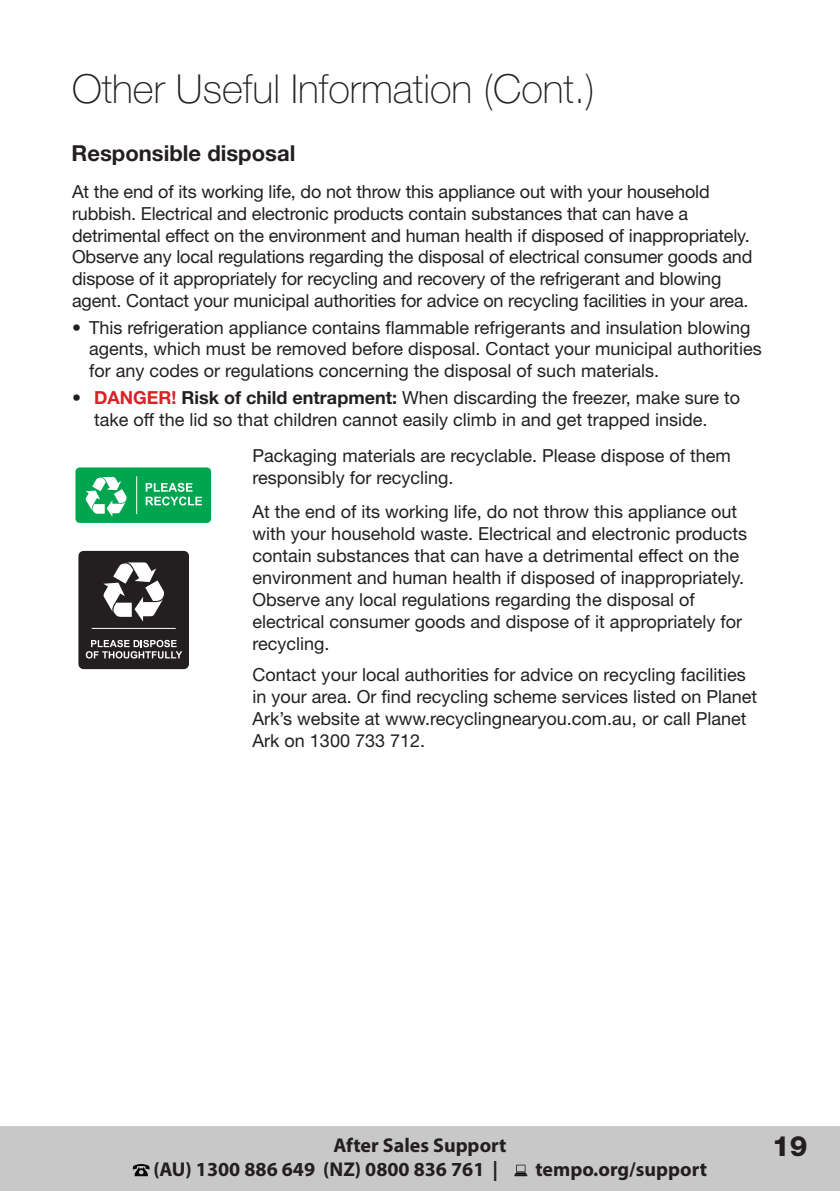
<style>
.page{position:relative;width:840px;height:1191px;background:#fff}
.page>*{position:absolute;margin:0;border:0;box-sizing:border-box;transform-origin:0 0}
.t1{font:100 40px "Helvetica Neue";color:#231f20}
.t2{font:800 28px "Helvetica Neue";color:#231f20}
.t3{font:700 22px "Helvetica Neue";color:#231f20}
.t4{font:700 20px/24px "Myriad Pro";color:#231f20}
.t5{font:18px/22px "Helvetica Neue";color:#231f20}
.s1{font-weight:700}
.s2{font-weight:700;color:#da2128}
</style>
<div class="page">
<div style="left:0;top:1126px;width:839px;height:65px;background:#c8c8c9"></div>
<svg style="left:133px;top:1164px;width:17px;height:12px"></svg>
<svg style="left:514px;top:1164px;width:13px;height:12px"></svg>
<div style="left:78px;top:551px;width:111px;height:118px;background:#231f20;border-radius:5px"></div>
<hr style="left:92px;top:628px;width:84px;height:1px;background:#fff">
<svg style="left:103px;top:562px;width:61px;height:59px"></svg>
<svg style="left:86px;top:640px;width:96px;height:18px"></svg>
<div style="left:75px;top:467px;width:136px;height:56px;background:#00a54f;border-radius:4px"></div>
<hr style="left:136px;top:476px;width:1px;height:38px;background:#fff">
<svg style="left:85px;top:477px;width:41px;height:40px"></svg>
<svg style="left:146px;top:483px;width:56px;height:22px"></svg>
<h1 class="t1" style="left:72px;top:66px;width:524px">Other Useful Information (Cont.)</h1>
<p class="t3" style="left:72px;top:140px;width:225px">Responsible disposal</p>
<p class="t5" style="left:72px;top:181px;width:681px">At the end of its working life, do not throw this appliance out with your household rubbish. Electrical and electronic products contain substances that can have a detrimental effect on the environment and human health if disposed of inappropriately.<br>Observe any local regulations regarding the disposal of electrical consumer goods and dispose of it appropriately for recycling and recovery of the refrigerant and blowing agent. Contact your municipal authorities for advice on recycling facilities in your area.</p>
<p class="t5" style="left:89px;top:316px;width:673px;text-indent:-17px">• This refrigeration appliance contains flammable refrigerants and insulation blowing agents, which must be removed before disposal. Contact your municipal authorities for any codes or regulations concerning the disposal of such materials.</p>
<p class="t5" style="left:72px;top:387px;width:669px;text-align:center"><span class="s1">•</span> <span class="s2">DANGER!</span> <span class="s1">Risk of child entrapment:</span> When discarding the freezer, make sure to take off the lid so that children cannot easily climb in and get trapped inside.</p>
<p class="t5" style="left:252px;top:443px;width:479px;line-height:22.8px">Packaging materials are recyclable. Please dispose of them responsibly for recycling.</p>
<p class="t5" style="left:252px;top:500px;width:496px">At the end of its working life, do not throw this appliance out with your household waste. Electrical and electronic products contain substances that can have a detrimental effect on the environment and human health if disposed of inappropriately.<br>Observe any local regulations regarding the disposal of electrical consumer goods and dispose of it appropriately for recycling.</p>
<p class="t5" style="left:252px;top:663px;width:506px">Contact your local authorities for advice on recycling facilities in your area. Or find recycling scheme services listed on Planet Ark’s website at www.recyclingnearyou.com.au, or call Planet Ark on 1300 733 712.</p>
<p class="t4" style="left:153px;top:1132px;width:354px;text-indent:180px">After Sales Support (AU) 1300 886 649 (NZ) 0800 836 761 |</p>
<p class="t4" style="left:535px;top:1156px;width:173px">tempo.org/support</p>
<h2 class="t2" style="left:771px;top:1129px;width:37px">19</h2>
</div>
